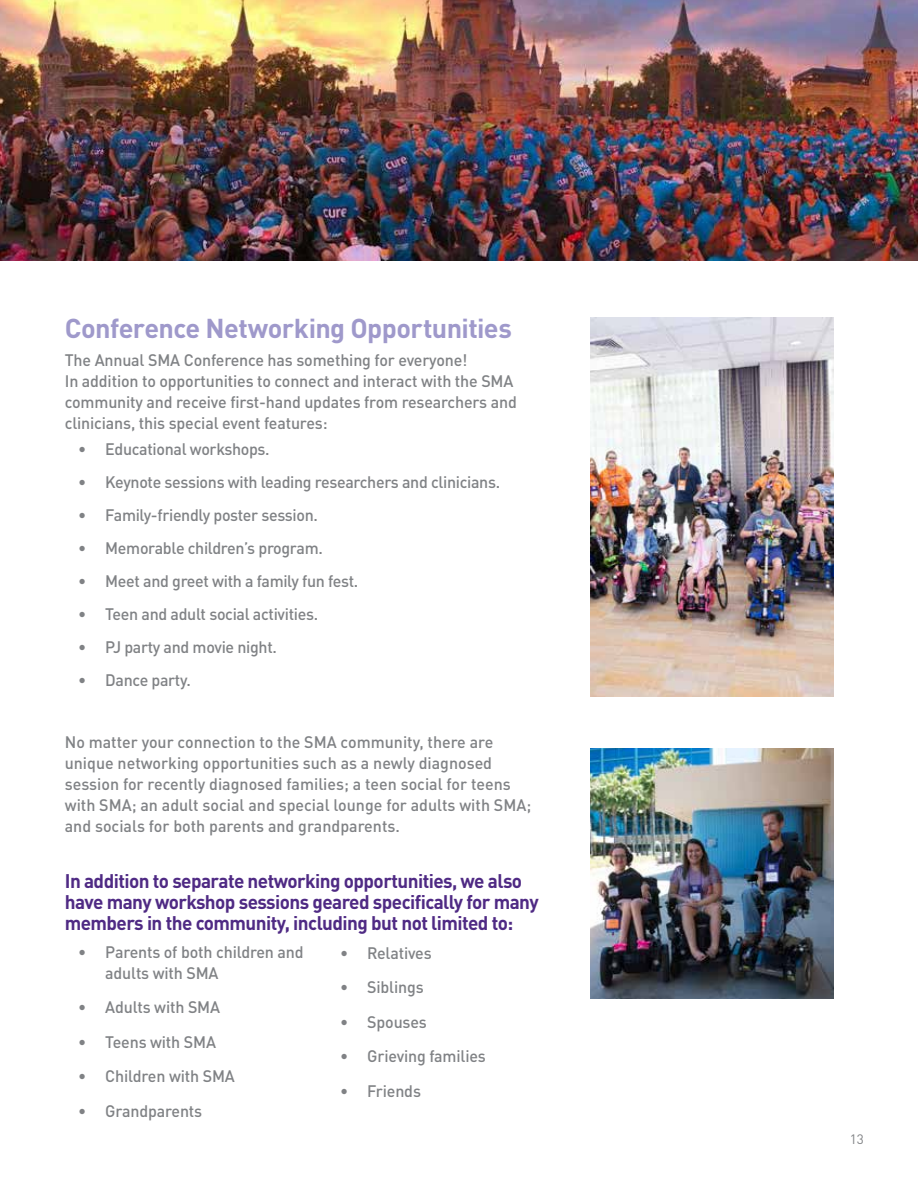
<style>
.page{position:relative;width:918px;height:1188px;background:#fff}
.page>*{position:absolute;margin:0;border:0;box-sizing:border-box;transform-origin:0 0}
.t1{font:700 27px "DINOT";letter-spacing:-.025em;color:#9f99cb}
.t2{font:700 19.5px/21px "DINOT";letter-spacing:-.03em;color:#4f2a84}
.t3{font:500 16.5px/21px "DINOT";letter-spacing:-.01em;color:#808285}
.t4{font:13.5px "DINOT";color:#808285}
</style>
<div class="page">
<img style="left:590px;top:318px;width:243px;height:378px">
<img style="left:590px;top:749px;width:243px;height:249px">
<img style="left:0;top:0;width:918px;height:261px">
<h1 class="t1" style="left:65px;top:311px;width:449px">Conference Networking Opportunities</h1>
<p class="t3" style="left:65px;top:349px;width:454px">The Annual SMA Conference has something for everyone!<br>In addition to opportunities to connect and interact with the SMA community and receive first-hand updates from researchers and clinicians, this special event features:</p>
<p class="t3" style="left:78px;top:438px;width:193px">• Educational workshops.</p>
<p class="t3" style="left:78px;top:471px;width:423px">• Keynote sessions with leading researchers and clinicians.</p>
<p class="t3" style="left:78px;top:504px;width:241px">• Family-friendly poster session.</p>
<p class="t3" style="left:78px;top:537px;width:246px">• Memorable children’s program.</p>
<p class="t3" style="left:78px;top:570px;width:281px">• Meet and greet with a family fun fest.</p>
<p class="t3" style="left:78px;top:603px;width:241px">• Teen and adult social activities.</p>
<p class="t3" style="left:78px;top:636px;width:200px">• PJ party and movie night.</p>
<p class="t3" style="left:78px;top:669px;width:114px">• Dance party.</p>
<p class="t3" style="left:65px;top:732px;width:468px">No matter your connection to the SMA community, there are unique networking opportunities such as a newly diagnosed session for recently diagnosed families; a teen social for teens with SMA; an adult social and special lounge for adults with SMA; and socials for both parents and grandparents.</p>
<p class="t2" style="left:65px;top:870px;width:476px">In addition to separate networking opportunities, we also have many workshop sessions geared specifically for many members in the community, including but not limited to:</p>
<p class="t3" style="left:105px;top:941px;width:200px;text-indent:-27px">• Parents of both children and adults with SMA</p>
<p class="t3" style="left:78px;top:996px;width:143px">• Adults with SMA</p>
<p class="t3" style="left:78px;top:1031px;width:139px">• Teens with SMA</p>
<p class="t3" style="left:78px;top:1065px;width:158px">• Children with SMA</p>
<p class="t3" style="left:78px;top:1100px;width:125px">• Grandparents</p>
<p class="t3" style="left:340px;top:942px;width:93px">• Relatives</p>
<p class="t3" style="left:340px;top:976px;width:85px">• Siblings</p>
<p class="t3" style="left:340px;top:1011px;width:88px">• Spouses</p>
<p class="t3" style="left:340px;top:1045px;width:147px">• Grieving families</p>
<p class="t3" style="left:340px;top:1080px;width:82px">• Friends</p>
<p class="t4" style="left:850px;top:1131px;width:16px">13</p>
</div>
